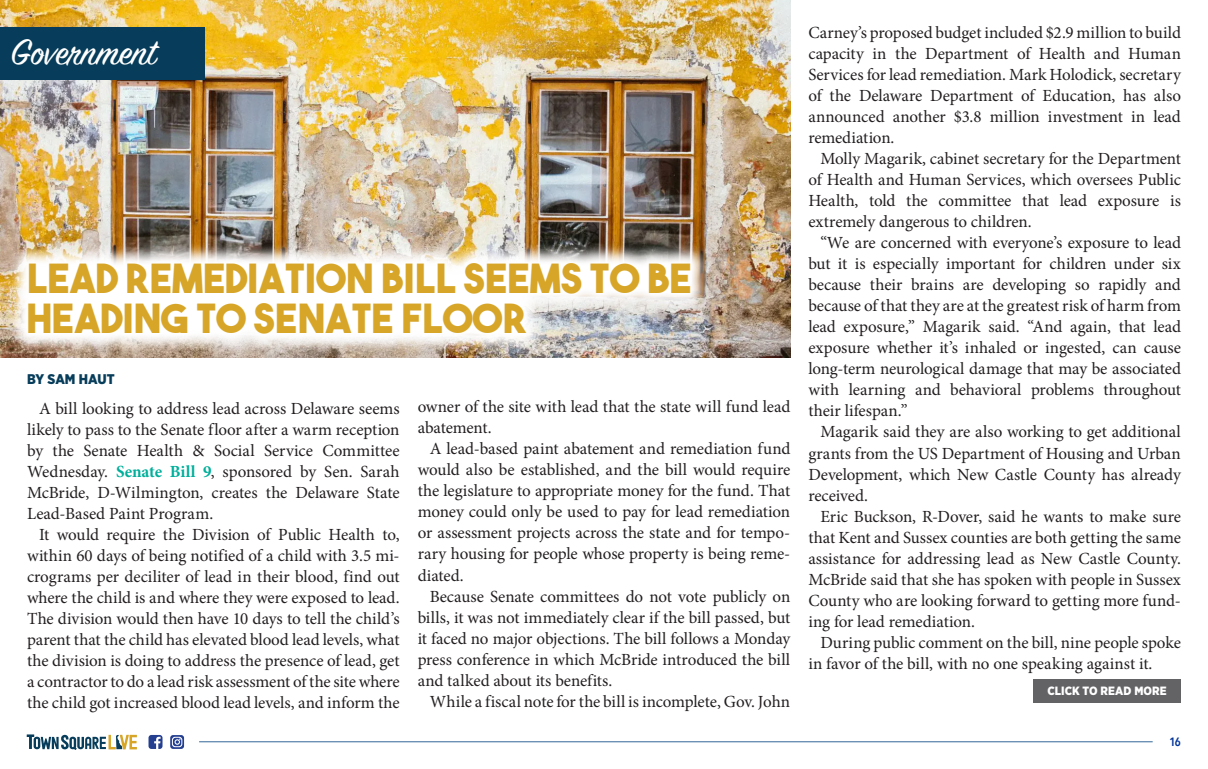
<style>
.page{position:relative;width:1208px;height:769px;background:#fff}
.page>*{position:absolute;margin:0;border:0;box-sizing:border-box;transform-origin:0 0}
.t1{font:40px/40px "The Bold Font";letter-spacing:.01em;color:#d7a628}
.t2{font:40px "Sign Painter House Script";color:#fff}
.body_copy{font:17px/21px "Minion Pro";letter-spacing:-.005em;color:#231f20;text-align:justify}
.t3{font:900 14px "Gotham Narrow";letter-spacing:-.005em;color:#073d5a}
.t4{font:900 12px "Gotham Narrow";letter-spacing:.005em;color:#fff}
.t5{font:600 12px "Avenir Next Condensed";color:#039}
.s1{font-weight:700;color:#00af9b}
</style>
<div class="page">
<hr style="left:199px;top:740px;width:953px;height:1px;background:#369">
<svg style="left:148px;top:735px;width:14px;height:13px"></svg>
<svg style="left:170px;top:735px;width:14px;height:13px"></svg>
<svg style="left:27px;top:734px;width:110px;height:15px"></svg>
<img style="left:0;top:0;width:790px;height:357px">
<img style="left:6px;top:242px;width:705px;height:113px">
<div style="left:0;top:27px;width:204px;height:52px;background:#073d5a"></div>
<div style="left:1033px;top:679px;width:147px;height:23px;background:#636366"></div>
<p class="t2" style="left:11px;top:27px;width:147px">Government</p>
<p class="t1" style="left:27px;top:258px;width:666px">LEAD REMEDIATION BILL SEEMS TO BE<br>HEADING TO SENATE FLOOR</p>
<p class="t3" style="left:27px;top:369px;width:89px">BY SAM HAUT</p>
<p class="body_copy" style="left:27px;top:397px;width:374px;text-indent:12px">A bill looking to address lead across Delaware seems likely to pass to the Senate floor after a warm reception by the Senate Health &amp; Social Service Committee Wednesday. <span class="s1">Senate Bill 9</span>, sponsored by Sen. Sarah McBride, D-Wilmington, creates the Delaware State Lead-Based Paint Program.</p>
<p class="body_copy" style="left:27px;top:523px;width:374px;text-indent:12px">It would require the Division of Public Health to, within 60 days of being notified of a child with 3.5 mi&shy;crograms per deciliter of lead in their blood, find out where the child is and where they were exposed to lead.<br>The division would then have 10 days to tell the child’s parent that the child has elevated blood lead levels, what the division is doing to address the presence of lead, get a contractor to do a lead risk assessment of the site where the child got increased blood lead levels, and inform the</p>
<p class="body_copy" style="left:417px;top:396px;width:374px">owner of the site with lead that the state will fund lead abatement.</p>
<p class="body_copy" style="left:417px;top:438px;width:374px;text-indent:12px">A lead-based paint abatement and remediation fund would also be established, and the bill would require the legislature to appropriate money for the fund. That money could only be used to pay for lead remediation or assessment projects across the state and for tempo&shy;rary housing for people whose property is being reme&shy;diated.</p>
<p class="body_copy" style="left:417px;top:585px;width:374px;text-indent:12px">Because Senate committees do not vote publicly on bills, it was not immediately clear if the bill passed, but it faced no major objections. The bill follows a Monday press conference in which McBride introduced the bill and talked about its benefits.</p>
<p class="body_copy" style="left:429px;top:690px;width:362px">While a fiscal note for the bill is incomplete, Gov. John</p>
<p class="body_copy" style="left:808px;top:22px;width:374px">Carney’s proposed budget included $2.9 million to build capacity in the Department of Health and Human Services for lead remediation. Mark Holodick, secretary of the Delaware Department of Education, has also announced another $3.8 million investment in lead remediation.</p>
<p class="body_copy" style="left:808px;top:148px;width:374px;text-indent:12px">Molly Magarik, cabinet secretary for the Department of Health and Human Services, which oversees Public Health, told the committee that lead exposure is extremely dangerous to children.</p>
<p class="body_copy" style="left:808px;top:232px;width:374px;text-indent:12px">“We are concerned with everyone’s exposure to lead but it is especially important for children under six because their brains are developing so rapidly and because of that they are at the greatest risk of harm from lead exposure,” Magarik said. “And again, that lead exposure whether it’s inhaled or ingested, can cause long-term neurological damage that may be associated with learning and behavioral problems throughout their lifespan.”</p>
<p class="body_copy" style="left:808px;top:421px;width:374px;text-indent:12px">Magarik said they are also working to get additional grants from the US Department of Housing and Urban Development, which New Castle County has already received.</p>
<p class="body_copy" style="left:808px;top:505px;width:374px;text-indent:12px">Eric Buckson, R-Dover, said he wants to make sure that Kent and Sussex counties are both getting the same assistance for addressing lead as New Castle County.<br>McBride said that she has spoken with people in Sussex County who are looking forward to getting more fund&shy;ing for lead remediation.</p>
<p class="body_copy" style="left:808px;top:631px;width:374px;text-indent:12px">During public comment on the bill, nine people spoke in favor of the bill, with no one speaking against it.</p>
<p class="t4" style="left:1047px;top:682px;width:121px">CLICK TO READ MORE</p>
<p class="t5" style="left:1169px;top:731px;width:13px">16</p>
</div>
